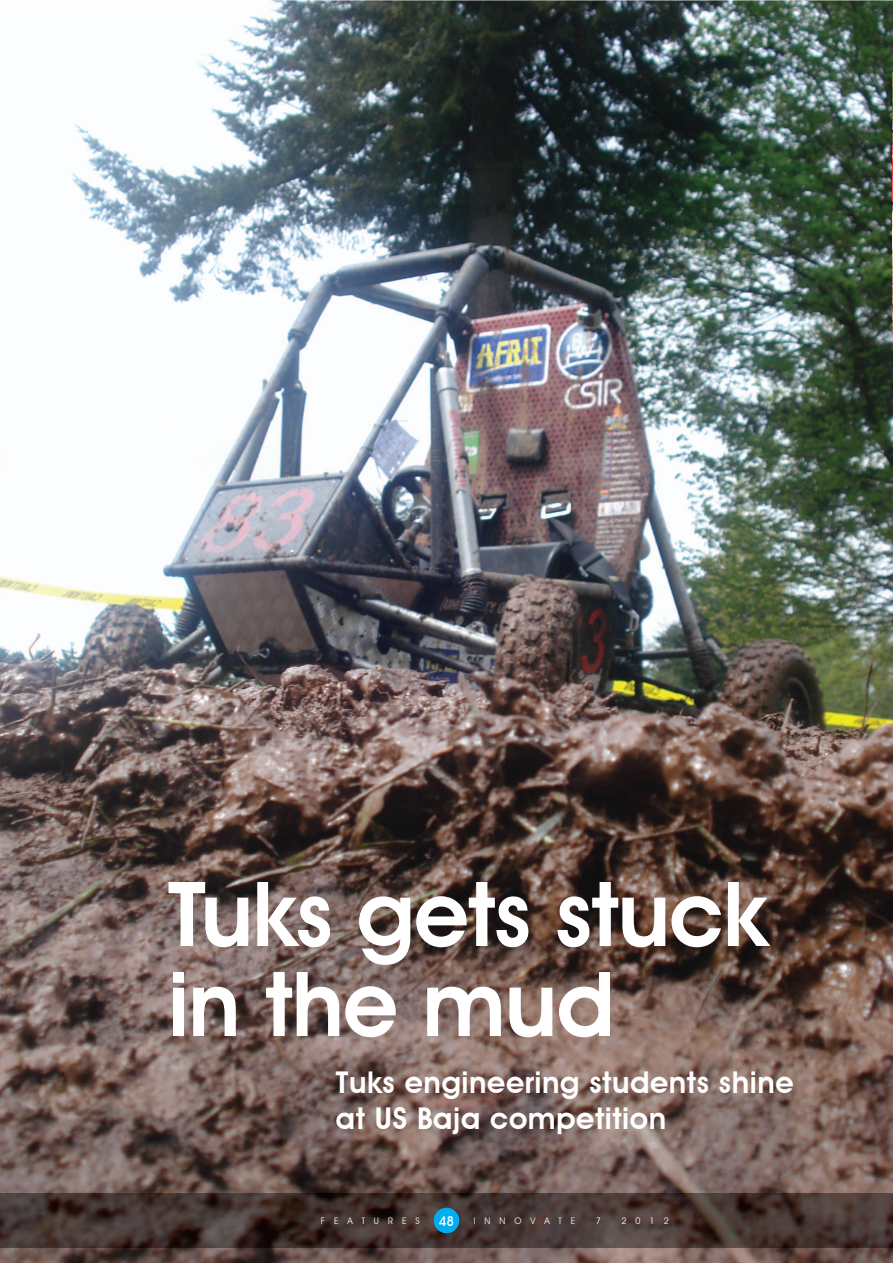
<style>
.page{position:relative;width:893px;height:1263px;background:#fff}
.page>*{position:absolute;margin:0;border:0;box-sizing:border-box;transform-origin:0 0}
.t1{font:600 90px/90px "Avant Garde IT Cby BT";letter-spacing:-.01em;color:#fff}
.t2{font:600 30px/36px "Avant Garde IT Cby BT";letter-spacing:.02em;color:#fff}
.t3{font:500 13.5px "Avant Garde IT Cby BT";color:#fff}
.t4{font:9px "Avant Garde IT Cby BT";letter-spacing:1em;color:#fff}
</style>
<div class="page">
<img style="left:0;top:0;width:893px;height:1263px">
<img style="left:0;top:1194px;width:893px;height:54px">
<div style="left:434px;top:1208px;width:25px;height:25px;background:#00aeef;border-radius:50%"></div>
<img style="left:892px;top:73px;width:1px;height:259px">
<h1 class="t1" style="left:168px;top:868px;width:601px">Tuks gets stuck in the mud</h1>
<p class="t2" style="left:336px;top:1064px;width:459px">Tuks engineering students shine at US Baja competition</p>
<p class="t4" style="left:321px;top:1215px;width:101px">FEATURES</p>
<p class="t3" style="left:439px;top:1213px;width:17px">48</p>
<p class="t4" style="left:474px;top:1215px;width:103px">INNOVATE</p>
<p class="t4" style="left:596px;top:1215px;width:7px">7</p>
<p class="t4" style="left:621px;top:1215px;width:49px">2012</p>
</div>
